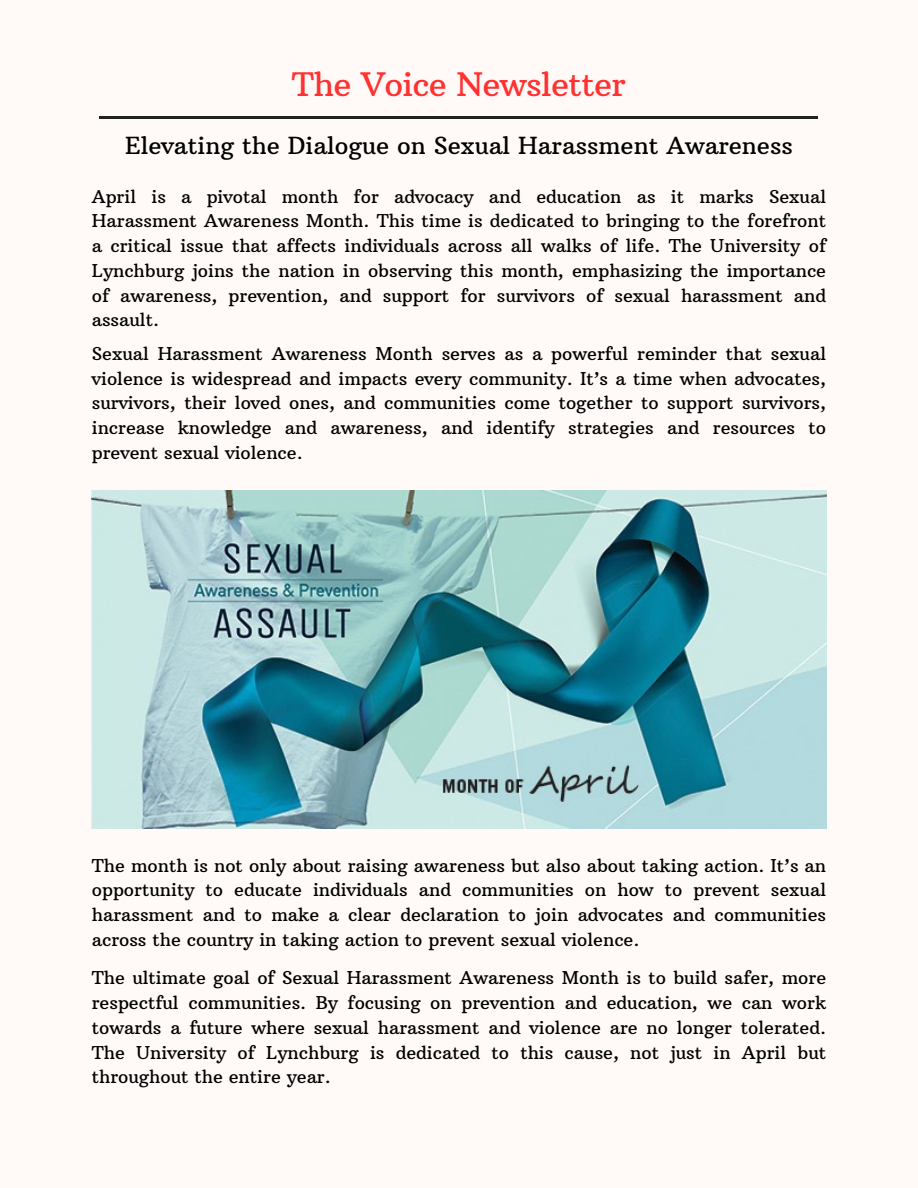
<style>
.page{position:relative;width:918px;height:1188px;background:#fffaf7}
.page>*{position:absolute;margin:0;border:0;box-sizing:border-box;transform-origin:0 0}
.t1{font:33px "Arbutus Slab";letter-spacing:-.02em;color:#ff3131}
.t2{font:24px "Arbutus Slab";color:#000}
.t3{font:18px/24.8px "Arbutus Slab";color:#000;text-align:justify}
</style>
<div class="page">
<hr style="left:99px;top:117px;width:719px;height:2px;background:#222">
<img style="left:92px;top:491px;width:734px;height:337px">
<h2 class="t1" style="left:292px;top:64px;width:335px">The Voice Newsletter</h2>
<p class="t2" style="left:125px;top:130px;width:669px">Elevating the Dialogue on Sexual Harassment Awareness</p>
<p class="t3" style="left:92px;top:184px;width:736px">April is a pivotal month for advocacy and education as it marks Sexual Harassment Awareness Month. This time is dedicated to bringing to the forefront a critical issue that affects individuals across all walks of life. The University of Lynchburg joins the nation in observing this month, emphasizing the importance of awareness, prevention, and support for survivors of sexual harassment and assault.</p>
<p class="t3" style="left:92px;top:341px;width:736px">Sexual Harassment Awareness Month serves as a powerful reminder that sexual violence is widespread and impacts every community. It’s a time when advocates, survivors, their loved ones, and communities come together to support survivors, increase knowledge and awareness, and identify strategies and resources to prevent sexual violence.</p>
<p class="t3" style="left:92px;top:853px;width:736px">The month is not only about raising awareness but also about taking action. It’s an opportunity to educate individuals and communities on how to prevent sexual harassment and to make a clear declaration to join advocates and communities across the country in taking action to prevent sexual violence.</p>
<p class="t3" style="left:92px;top:966px;width:736px">The ultimate goal of Sexual Harassment Awareness Month is to build safer, more respectful communities. By focusing on prevention and education, we can work towards a future where sexual harassment and violence are no longer tolerated.<br>The University of Lynchburg is dedicated to this cause, not just in April but throughout the entire year.</p>
</div>
